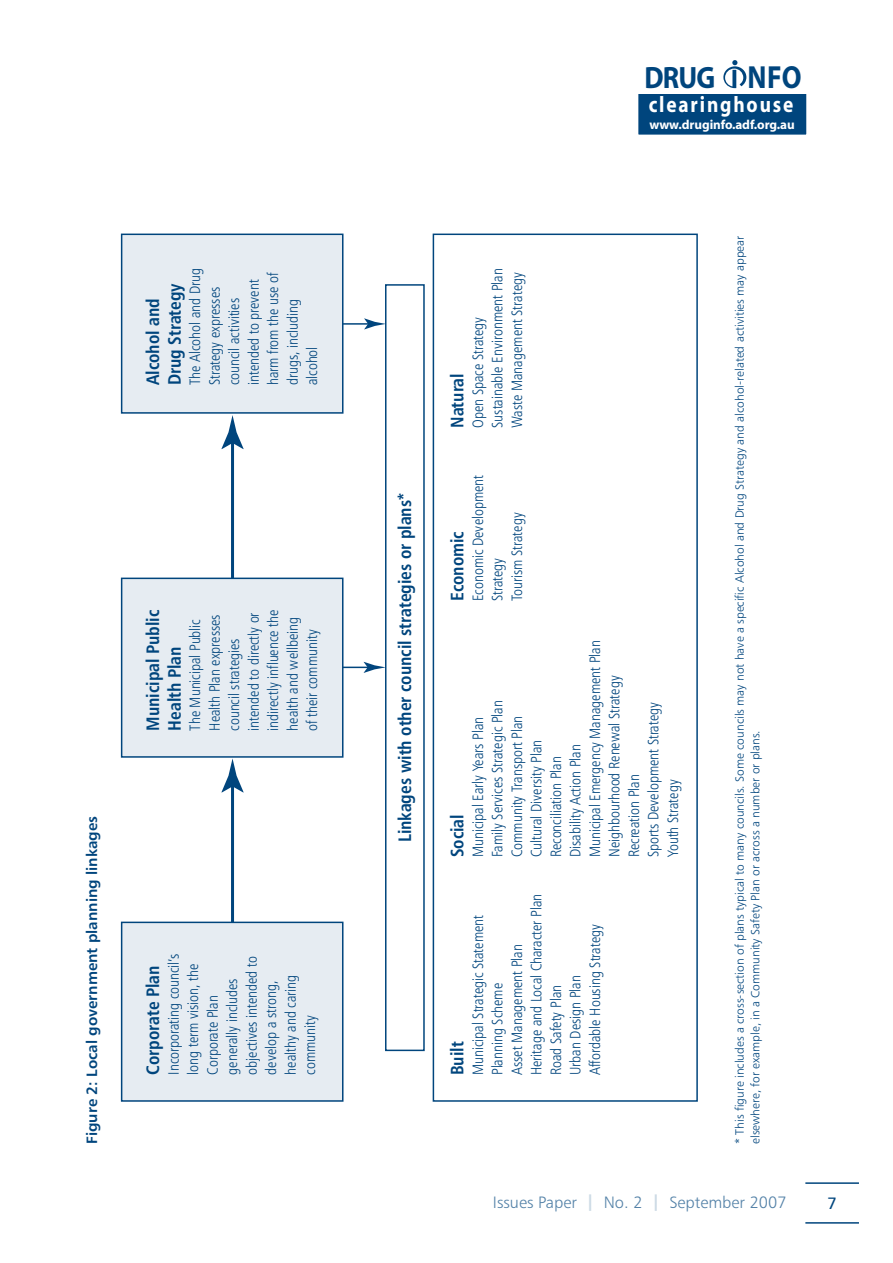
<style>
.page{position:relative;width:893px;height:1263px;background:#fff}
.page>*{position:absolute;margin:0;border:0;box-sizing:border-box;transform-origin:0 0}
.t1{font:700 31.05px "Myriad";color:#00457d;scale:.89 1}
.t2{font:700 22.5px "Myriad";letter-spacing:.095em;color:#fff;scale:.86 1}
.t3{font:18px/21.6px "Humanist 777 BT Bold Condensed B";color:#00457d}
.t4{font:16.5px "Humanist 777 BT Light B";color:#5482a8}
.t5{font:16.5px "Humanist 777 BT Roman B";color:#00457d}
.t6{font:15px/19.5px "Humanist 777 BT Light Condensed B";color:#00457d}
.t7{font:15px "Humanist 777 BT Bold B";color:#00457d}
.t8{font:700 13.05px "Myriad";letter-spacing:-.005em;color:#fff}
.t9{font:12px/15.8px "Humanist 777 BT Light B";color:#00457d}
.s1{font-size:32.1px}
.s2{font-family:"Humanist 777 BT Black B";color:#ccdae5}
</style>
<div class="page">
<hr style="left:805px;top:1182px;width:54px;height:2px;background:#00457d">
<hr style="left:805px;top:1222px;width:54px;height:1px;background:#00457d">
<div style="left:638px;top:56px;width:169px;height:79px;background:#00457d"></div>
<div style="left:638px;top:56px;width:169px;height:38px;background:#fff"></div>
<svg style="left:723px;top:60px;width:23px;height:28px"></svg>
<hr style="left:338px;top:323px;width:32px;height:2px;background:#00457d">
<svg style="left:364px;top:318px;width:21px;height:11px"></svg>
<hr style="left:337px;top:667px;width:32px;height:1px;background:#00457d">
<svg style="left:364px;top:662px;width:21px;height:11px"></svg>
<hr style="left:231px;top:440px;width:3px;height:146px;background:#00457d">
<svg style="left:221px;top:415px;width:23px;height:34px"></svg>
<hr style="left:231px;top:783px;width:3px;height:146px;background:#00457d">
<svg style="left:221px;top:758px;width:23px;height:34px"></svg>
<div style="left:122px;top:922px;width:221px;height:179px;background:#e6ecf2"></div>
<div style="left:121px;top:922px;width:222px;height:180px;border:2px solid #00457d"></div>
<div style="left:122px;top:234px;width:221px;height:179px;background:#e6ecf2"></div>
<div style="left:121px;top:234px;width:222px;height:180px;border:2px solid #00457d"></div>
<div style="left:122px;top:578px;width:221px;height:179px;background:#e6ecf2"></div>
<div style="left:121px;top:578px;width:222px;height:180px;border:2px solid #00457d"></div>
<div style="left:433px;top:234px;width:265px;height:868px;border:2px solid #00457d"></div>
<div style="left:385px;top:284px;width:40px;height:767px;border:2px solid #00457d"></div>
<p class="t6" style="left:185px;top:385px;width:119px;rotate:-90deg">The Alcohol and Drug<br>Strategy expresses council activities intended to prevent harm from the use of drugs, including alcohol</p>
<p class="t3" style="left:142px;top:385px;width:104px;rotate:-90deg">Alcohol and<br>Drug Strategy</p>
<p class="t7" style="left:82px;top:1144px;width:329px;rotate:-90deg">Figure 2: Local government planning linkages</p>
<p class="t3" style="left:142px;top:731px;width:122px;rotate:-90deg">Municipal Public<br>Health Plan</p>
<p class="t6" style="left:185px;top:731px;width:122px;rotate:-90deg">The Municipal Public<br>Health Plan expresses council strategies intended to directly or indirectly influence the health and wellbeing of their community</p>
<p class="t6" style="left:163px;top:1075px;width:123px;rotate:-90deg">Incorporating council’s long term vision, the<br>Corporate Plan generally includes objectives intended to develop a strong, healthy and caring community</p>
<p class="t3" style="left:142px;top:1075px;width:111px;rotate:-90deg">Corporate Plan</p>
<h1 class="t1" style="left:644px;top:61px;width:178px">DRUG <span class="s1">NFO</span></h1>
<h2 class="t2" style="left:649px;top:93px;width:170px">clearinghouse</h2>
<p class="t8" style="left:649px;top:118px;width:147px">www.druginfo.adf.org.au</p>
<p class="t3" style="left:394px;top:842px;width:351px;rotate:-90deg">Linkages with other council strategies or plans*</p>
<p class="t3" style="left:446px;top:428px;width:56px;rotate:-90deg">Natural</p>
<p class="t6" style="left:468px;top:428px;width:161px;rotate:-90deg">Open Space Strategy<br>Sustainable Environment Plan<br>Waste Management Strategy</p>
<p class="t3" style="left:446px;top:601px;width:71px;rotate:-90deg">Economic</p>
<p class="t6" style="left:468px;top:601px;width:128px;rotate:-90deg">Economic Development<br>Strategy<br>Tourism Strategy</p>
<p class="t3" style="left:446px;top:857px;width:44px;rotate:-90deg">Social</p>
<p class="t6" style="left:468px;top:857px;width:218px;rotate:-90deg">Municipal Early Years Plan<br>Family Services Strategic Plan<br>Community Transport Plan<br>Cultural Diversity Plan<br>Reconciliation Plan<br>Disability Action Plan<br>Municipal Emergency Management Plan<br>Neighbourhood Renewal Strategy<br>Recreation Plan<br>Sports Development Strategy<br>Youth Strategy</p>
<p class="t3" style="left:446px;top:1075px;width:35px;rotate:-90deg">Built</p>
<p class="t6" style="left:468px;top:1075px;width:183px;rotate:-90deg">Municipal Strategic Statement<br>Planning Scheme<br>Asset Management Plan<br>Heritage and Local Character Plan<br>Road Safety Plan<br>Urban Design Plan<br>Affordable Housing Strategy</p>
<p class="t9" style="left:732px;top:1144px;width:909px;rotate:-90deg">* This figure includes a cross-section of plans typical to many councils. Some councils may not have a specific Alcohol and Drug Strategy and alcohol-related activities may appear elsewhere, for example, in a Community Safety Plan or across a number or plans.</p>
<p class="t4" style="left:493px;top:1192px;width:295px">Issues Paper <span class="s2">|</span> No. 2 <span class="s2">|</span> September 2007</p>
<p class="t5" style="left:827px;top:1193px;width:11px">7</p>
</div>
